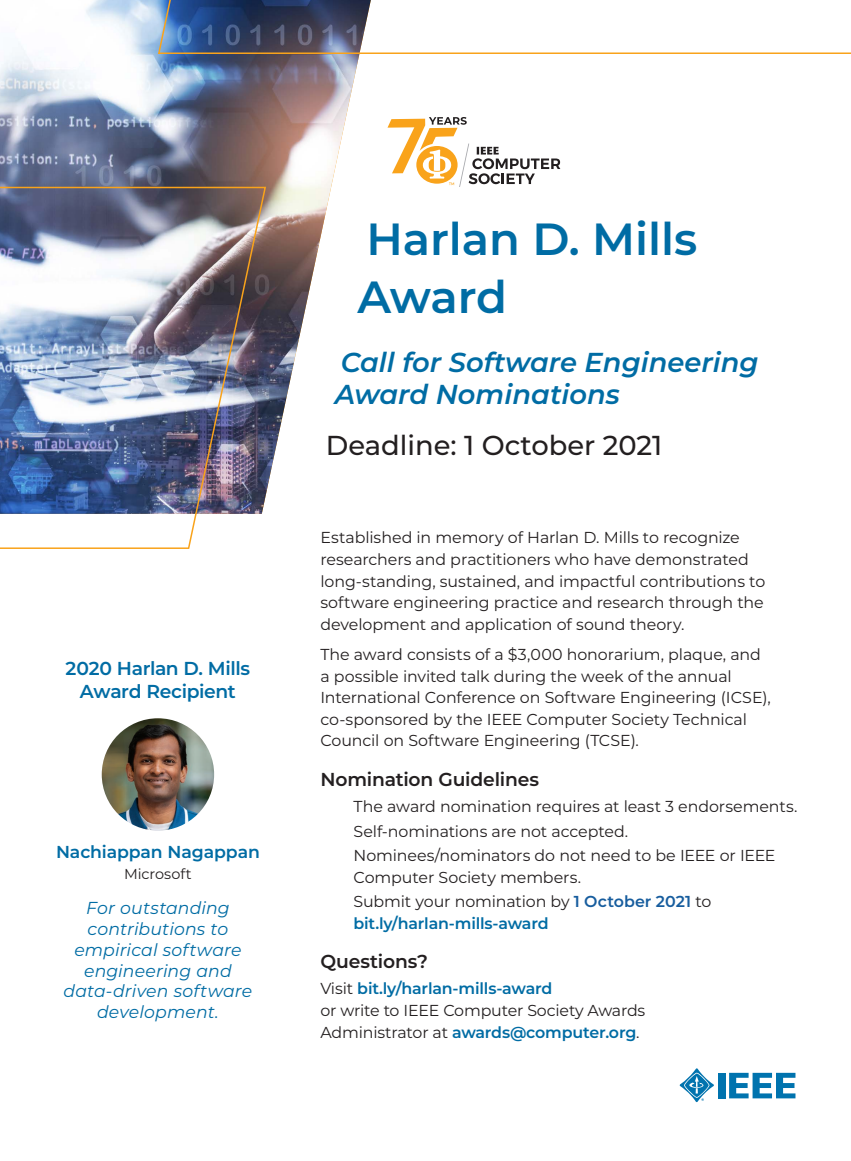
<style>
.page{position:relative;width:851px;height:1161px;background:#fff}
.page>*{position:absolute;margin:0;border:0;box-sizing:border-box;transform-origin:0 0}
.t1{font:600 45px/57.6px "Montserrat";color:#006ca4}
.t2{font:italic 600 27.3px/32.8px "Montserrat";color:#006ca4}
.t3{font:500 27.3px "Montserrat";color:#231f20}
.t4{font:600 18.75px/22.5px "Montserrat";letter-spacing:-.02em;color:#006ca4;text-align:center}
.t5{font:600 18.75px "Montserrat";letter-spacing:-.01em;color:#231f20}
.t6{font:italic 17.25px/20.7px "Montserrat";letter-spacing:.01em;color:#006ca4;text-align:center}
.t7{font:600 17.25px "Montserrat";letter-spacing:-.005em;color:#006ca4}
.t8{font:15.9px/21.6px "Montserrat";letter-spacing:-.005em;color:#231f20}
.t9{font:600 15.9px "Montserrat";letter-spacing:-.01em;color:#006ca4}
.t10{font:14.4px "Montserrat";letter-spacing:-.005em;color:#231f20}
.s1{font-weight:600;color:#175d9e}
.s2{font-weight:600;color:#006ca4}
</style>
<div class="page">
<img style="left:0;top:0;width:360px;height:489px">
<svg style="left:157px;top:0;width:693px;height:55px"></svg>
<img style="left:0;top:186px;width:267px;height:363px">
<svg style="left:387px;top:117px;width:173px;height:70px"></svg>
<img style="left:102px;top:718px;width:112px;height:113px;border-radius:56px">
<div style="left:718px;top:1073px;width:7px;height:25px;background:#0073ae"></div>
<svg style="left:729px;top:1073px;width:66px;height:25px"></svg>
<svg style="left:679px;top:1068px;width:34px;height:34px"></svg>
<p class="t4" style="left:66px;top:657px;width:186px">2020 Harlan D. Mills<br>Award Recipient</p>
<p class="t7" style="left:56px;top:839px;width:205px">Nachiappan Nagappan</p>
<p class="t10" style="left:124px;top:864px;width:69px">Microsoft</p>
<p class="t6" style="left:64px;top:897px;width:190px">For outstanding contributions to empirical software engineering and data-driven software development.</p>
<h1 class="t1" style="left:357px;top:209px;width:341px">Harlan D. Mills<br>Award</h1>
<h2 class="t2" style="left:335px;top:344px;width:425px">Call for Software Engineering<br>Award Nominations</h2>
<h2 class="t3" style="left:326px;top:427px;width:338px">Deadline: 1 October 2021</h2>
<p class="t8" style="left:320px;top:526px;width:446px">Established in memory of Harlan D. Mills to recognize researchers and practitioners who have demonstrated long-standing, sustained, and impactful contributions to software engineering practice and research through the development and application of sound theory.</p>
<p class="t8" style="left:320px;top:643px;width:452px">The award consists of a $3,000 honorarium, plaque, and a possible invited talk during the week of the annual International Conference on Software Engineering (ICSE), co-sponsored by the IEEE Computer Society Technical Council on Software Engineering (TCSE).</p>
<p class="t5" style="left:320px;top:766px;width:220px">Nomination Guidelines</p>
<p class="t8" style="left:353px;top:794px;width:445px;line-height:24.5px">The award nomination requires at least 3 endorsements.<br>Self-nominations are not accepted.<br>Nominees/nominators do not need to be IEEE or IEEE</p>
<p class="t8" style="left:353px;top:864px;width:359px;line-height:24.5px">Computer Society members.<br>Submit your nomination by <span class="s1">1 October 2021</span> to</p>
<p class="t9" style="left:353px;top:912px;width:197px">bit.ly/harlan-mills-award</p>
<p class="t5" style="left:320px;top:948px;width:109px">Questions?</p>
<p class="t8" style="left:320px;top:977px;width:326px">Visit <span class="s2">bit.ly/harlan-mills-award<br></span>or write to IEEE Computer Society Awards<br>Administrator at <span class="s2">awards@computer.org</span>.</p>
</div>
